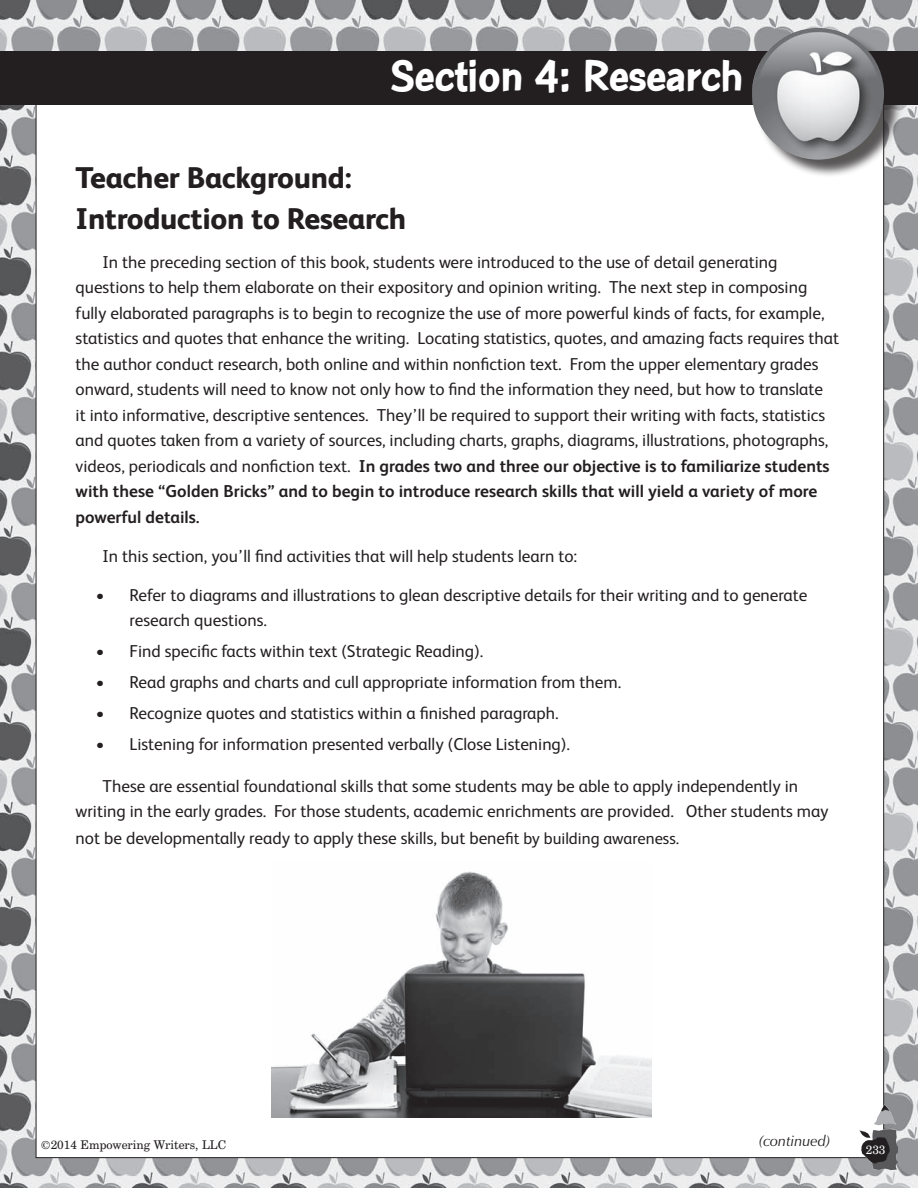
<style>
.page{position:relative;width:918px;height:1188px;background:#fff}
.page>*{position:absolute;margin:0;border:0;box-sizing:border-box;transform-origin:0 0}
.t1{font:700 48px "Con Brush";letter-spacing:-.02em;color:#fff}
.t2{font:800 30px/40.5px "FS Albert";letter-spacing:-.01em;color:#231f20}
.t3{font:17.25px/25.5px "FS Albert";color:#231f20}
.t4{font:italic 15px "Zapf Humanist 601 BT";color:#231f20}
.t5{font:12px "Century Schoolbook BT";color:#231f20}
.t6{font:12px "Century Schoolbook BT";color:#fff}
.s1{font-weight:700}
.s2{font-weight:300}
.s3{font-size:16.5px}
</style>
<div class="page">
<img style="left:0;top:0;width:918px;height:1188px">
<div style="left:36px;top:68px;width:848px;height:1090px;background:#fff"></div>
<div style="left:0;top:51px;width:918px;height:54px;background:#231f20"></div>
<div style="left:754px;top:30px;width:149px;height:148px;background:#231f20;opacity:.75"></div>
<img style="left:752px;top:28px;width:132px;height:132px;border-radius:66px">
<img style="left:271px;top:871px;width:380px;height:246px">
<p class="t1" style="left:390px;top:47px;width:355px">Section 4: Research</p>
<p class="t2" style="left:76px;top:156px;width:332px">Teacher Background:<br>Introduction to Research</p>
<p class="t3" style="left:76px;top:248px;width:765px;text-indent:27px">In the preceding section of this book, students were introduced to the use of detail generating questions to help them elaborate on their expository and opinion writing. The next step in composing fully elaborated paragraphs is to begin to recognize the use of more powerful kinds of facts, for example, statistics and quotes that enhance the writing. Locating statistics, quotes, and amazing facts requires that the author conduct research, both online and within nonfiction text. From the upper elementary grades onward, students will need to know not only how to find the information they need, but how to translate<br>it into informative, descriptive sentences. They’ll be required to support their writing with facts, statistics and quotes taken from a variety of sources, including charts, graphs, diagrams, illustrations, photographs, videos, periodicals and nonfiction text. <span class="s1">In grades two and three our objective is to familiarize students with these “Golden Bricks” and to begin to introduce research skills that will yield a variety of more powerful details.</span></p>
<p class="t3" style="left:103px;top:542px;width:476px">In this section, you’ll find activities that will help students learn to:</p>
<p class="t3" style="left:130px;top:581px;width:679px;text-indent:-34px"><span class="s2">•</span> Refer to diagrams and illustrations to glean descriptive details for their writing and to generate research questions.</p>
<p class="t3" style="left:96px;top:638px;width:389px"><span class="s2">•</span> Find specific facts within text (Strategic Reading).</p>
<p class="t3" style="left:96px;top:669px;width:527px"><span class="s2">•</span> Read graphs and charts and cull appropriate information from them.</p>
<p class="t3" style="left:96px;top:699px;width:464px"><span class="s2">•</span> Recognize quotes and statistics within a finished paragraph.</p>
<p class="t3" style="left:96px;top:730px;width:476px"><span class="s2">•</span> Listening for information presented verbally (Close Listening).</p>
<p class="t3" style="left:76px;top:772px;width:755px;line-height:26.2px;text-indent:27px">These are essential foundational skills that some students may be able to apply independently in writing in the early grades. For those students, academic enrichments are provided. Other students may not be developmentally ready to apply these skills, but bene<span class="s3">fit by building awareness.</span></p>
<p class="t5" style="left:41px;top:1138px;width:187px">©2014 Empowering Writers, LLC</p>
<p class="t4" style="left:759px;top:1131px;width:72px">(continued)</p>
<p class="t6" style="left:866px;top:1142px;width:21px">233</p>
</div>
